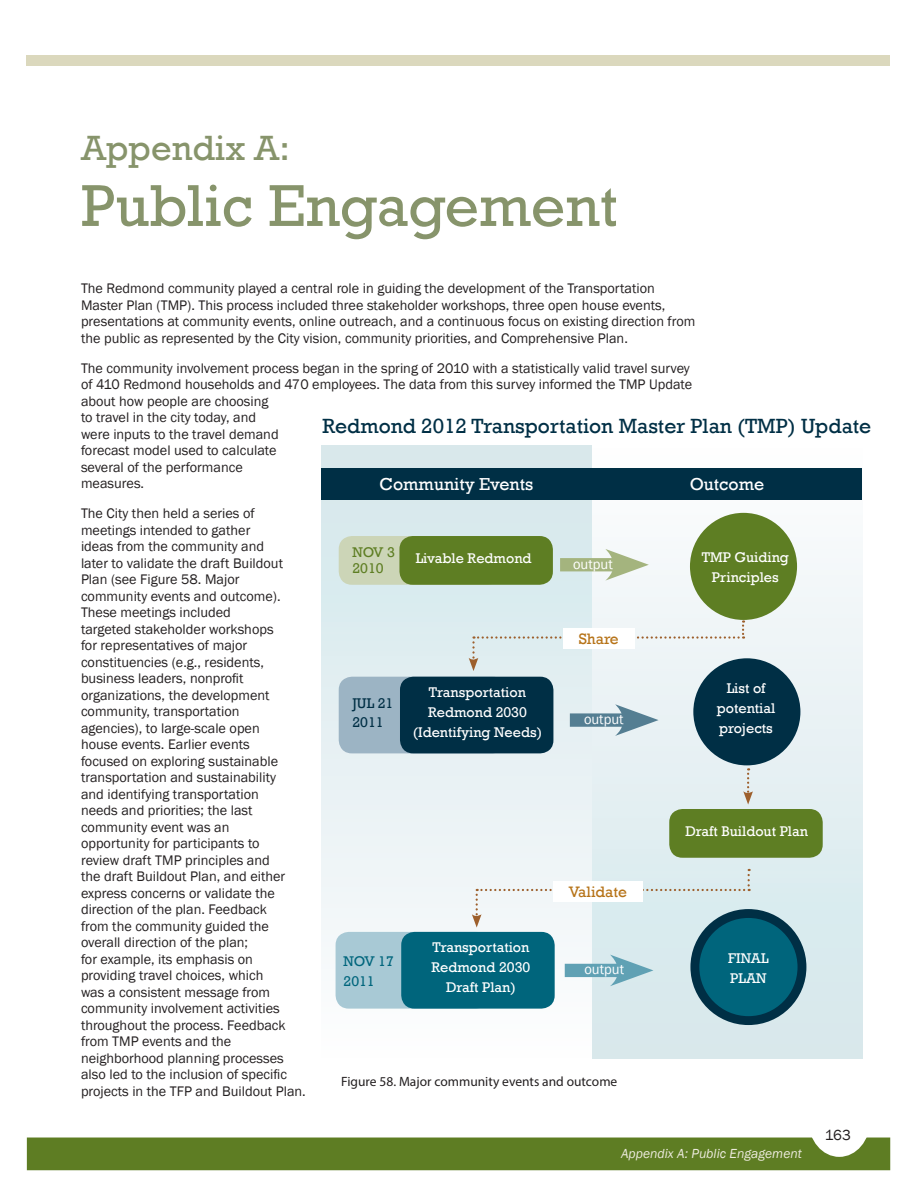
<style>
.page{position:relative;width:918px;height:1188px;background:#fff}
.page>*{position:absolute;margin:0;border:0;box-sizing:border-box;transform-origin:0 0}
.Chapter_Title{font:60px "Rockwell";color:#87946b}
.CHAPTER_NUMBER{font:36px "Rockwell";color:#87946b}
.t1{font:21.15px "Rockwell";color:#002f45}
.t2{font:17.7px "Rockwell";color:#fff}
.t3{font:15.6px "Rockwell";color:#b67318}
.t4{font:15px "Franklin Gothic";color:#231f20}
.t5{font:14.4px "Rockwell";color:#fff}
.t6{font:14.4px "Franklin Gothic";color:#fff}
.t7{font:14.4px "Rockwell";color:#002f45}
.t8{font:14.4px "Rockwell";color:#00657c}
.t9{font:14.4px "Rockwell";color:#5e7e23}
.TMP_Body_Text{font:14.25px/16.5px "Franklin Gothic";color:#231f20}
.Figure_title{font:13.5px "Myriad Pro";color:#231f20}
.t10{font:italic 13.5px "Franklin Gothic";color:#edebde}
</style>
<div class="page">
<div style="left:27px;top:1138px;width:863px;height:32px;background:#5e7d23"></div>
<div style="left:27px;top:56px;width:863px;height:10px;background:#dbd8bd"></div>
<div style="left:808px;top:1084px;width:62px;height:73px;background:#fff;border-radius:50%"></div>
<div style="left:321px;top:446px;width:270px;height:614px;background:linear-gradient(to bottom,#cee2e7,#fdfdfe)"></div>
<div style="left:593px;top:445px;width:269px;height:613px;background:linear-gradient(to bottom,#fdfdfe,#d0e3e8)"></div>
<div style="left:336px;top:932px;width:153px;height:77px;background:#a8c9d5;border-radius:13px"></div>
<div style="left:339px;top:677px;width:167px;height:76px;background:#9cb4c4;border-radius:13px"></div>
<div style="left:339px;top:536px;width:162px;height:49px;background:#ccd5b7;border-radius:13px"></div>
<div style="left:690px;top:513px;width:107px;height:107px;background:#5e7e23;border-radius:50%"></div>
<div style="left:693px;top:658px;width:107px;height:107px;background:#002f45;border-radius:50%"></div>
<div style="left:399px;top:536px;width:154px;height:49px;background:#5e7e23;border-radius:13px"></div>
<div style="left:321px;top:469px;width:271px;height:31px;background:#002f45"></div>
<div style="left:592px;top:469px;width:270px;height:31px;background:#002f45"></div>
<div style="left:560px;top:558px;width:63px;height:13px;background:#a4b47e"></div>
<svg style="left:605px;top:549px;width:44px;height:32px"></svg>
<div style="left:400px;top:677px;width:153px;height:76px;background:#002f45;border-radius:13px"></div>
<div style="left:570px;top:713px;width:63px;height:14px;background:#547e92"></div>
<svg style="left:615px;top:704px;width:44px;height:32px"></svg>
<div style="left:695px;top:914px;width:107px;height:107px;background:#00657c;border-radius:50%"></div>
<div style="left:690px;top:909px;width:116px;height:116px;border:9px solid #002f45;border-radius:50%"></div>
<div style="left:401px;top:932px;width:154px;height:77px;background:#00657c;border-radius:13px"></div>
<div style="left:565px;top:964px;width:63px;height:13px;background:#60a1b4"></div>
<svg style="left:610px;top:955px;width:43px;height:31px"></svg>
<svg style="left:469px;top:620px;width:275px;height:51px"></svg>
<div style="left:563px;top:628px;width:72px;height:21px;background:#fff"></div>
<svg style="left:743px;top:768px;width:10px;height:37px"></svg>
<svg style="left:472px;top:869px;width:278px;height:59px"></svg>
<div style="left:553px;top:881px;width:90px;height:21px;background:#fff"></div>
<div style="left:669px;top:809px;width:154px;height:49px;background:#5e7e23;border-radius:13px"></div>
<p class="CHAPTER_NUMBER" style="left:81px;top:127px;width:210px">Appendix A:</p>
<p class="Chapter_Title" style="left:81px;top:171px;width:538px">Public Engagement</p>
<p class="TMP_Body_Text" style="left:81px;top:281px;width:616px">The Redmond community played a central role in guiding the development of the Transportation Master Plan (TMP). This process included three stakeholder workshops, three open house events, presentations at community events, online outreach, and a continuous focus on existing direction from the public as represented by the City vision, community priorities, and Comprehensive Plan.</p>
<p class="TMP_Body_Text" style="left:81px;top:360px;width:613px">The community involvement process began in the spring of 2010 with a statistically valid travel survey of 410 Redmond households and 470 employees. The data from this survey informed the TMP Update about how people are choosing<br>to travel in the city today, and<br>were inputs to the travel demand<br>forecast model used to calculate<br>several of the performance<br>measures.</p>
<p class="TMP_Body_Text" style="left:81px;top:506px;width:226px">The City then held a series of meetings intended to gather<br>ideas from the community and<br>later to validate the draft Buildout<br>Plan (see Figure 58. Major community events and outcome).<br>These meetings included<br>targeted stakeholder workshops<br>for representatives of major constituencies (e.g., residents, business leaders, nonprofit organizations, the development community, transportation<br>agencies), to large-scale open<br>house events. Earlier events<br>focused on exploring sustainable transportation and sustainability<br>and identifying transportation<br>needs and priorities; the last community event was an<br>opportunity for participants to<br>review draft TMP principles and<br>the draft Buildout Plan, and either express concerns or validate the direction of the plan. Feedback<br>from the community guided the overall direction of the plan;<br>for example, its emphasis on providing travel choices, which<br>was a consistent message from community involvement activities throughout the process. Feedback from TMP events and the neighborhood planning processes also led to the inclusion of specific projects in the TFP and Buildout Plan.</p>
<p class="t1" style="left:322px;top:414px;width:550px">Redmond 2012 Transportation Master Plan (TMP) Update</p>
<p class="t2" style="left:380px;top:474px;width:155px">Community Events</p>
<p class="t2" style="left:690px;top:474px;width:76px">Outcome</p>
<p class="t9" style="left:352px;top:544px;width:44px">NOV 3</p>
<p class="t9" style="left:352px;top:560px;width:33px">2010</p>
<p class="t5" style="left:416px;top:550px;width:117px">Livable Redmond</p>
<p class="t5" style="left:702px;top:549px;width:89px">TMP Guiding</p>
<p class="t5" style="left:712px;top:569px;width:68px">Principles</p>
<p class="t6" style="left:573px;top:555px;width:41px">output</p>
<p class="t3" style="left:579px;top:629px;width:42px">Share</p>
<p class="t5" style="left:727px;top:680px;width:40px">List of</p>
<p class="t5" style="left:717px;top:700px;width:60px">potential</p>
<p class="t5" style="left:719px;top:720px;width:55px">projects</p>
<p class="t5" style="left:429px;top:684px;width:99px">Transportation</p>
<p class="t5" style="left:428px;top:704px;width:100px">Redmond 2030</p>
<p class="t5" style="left:413px;top:724px;width:131px">(Identifying Needs)</p>
<p class="t7" style="left:352px;top:694px;width:43px">JUL 21</p>
<p class="t7" style="left:352px;top:714px;width:33px">2011</p>
<p class="t6" style="left:584px;top:710px;width:41px">output</p>
<p class="t5" style="left:685px;top:823px;width:124px">Draft Buildout Plan</p>
<p class="t3" style="left:569px;top:883px;width:60px">Validate</p>
<p class="t5" style="left:432px;top:939px;width:99px">Transportation</p>
<p class="t5" style="left:432px;top:959px;width:100px">Redmond 2030</p>
<p class="t5" style="left:446px;top:979px;width:71px">Draft Plan)</p>
<p class="t5" style="left:728px;top:950px;width:42px">FINAL</p>
<p class="t5" style="left:730px;top:970px;width:38px">PLAN</p>
<p class="t8" style="left:344px;top:953px;width:52px">NOV 17</p>
<p class="t8" style="left:344px;top:973px;width:33px">2011</p>
<p class="t6" style="left:584px;top:960px;width:41px">output</p>
<p class="Figure_title" style="left:341px;top:1073px;width:278px">Figure 58. Major community events and outcome</p>
<p class="t10" style="left:621px;top:1145px;width:182px">Appendix A: Public Engagement</p>
<p class="t4" style="left:825px;top:1126px;width:27px">163</p>
</div>
